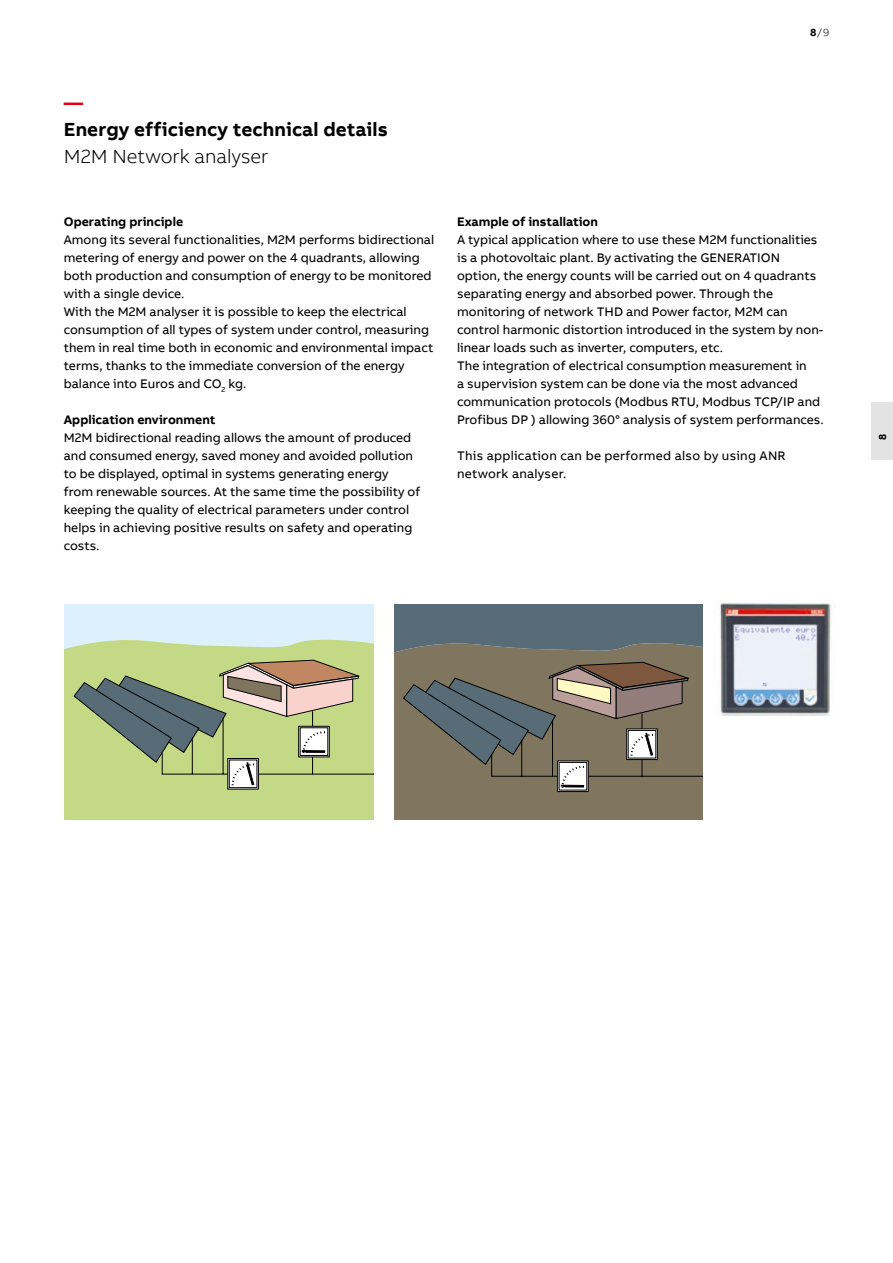
<style>
.page{position:relative;width:893px;height:1263px;background:#fff}
.page>*{position:absolute;margin:0;border:0;box-sizing:border-box;transform-origin:0 0}
.t1{font:700 19.5px "AB Bvoice";letter-spacing:.005em;color:#000}
.t2{font:300 19.5px "AB Bvoice";letter-spacing:-.005em;color:#000}
.t3{font:700 19.5px "AB Bvoice";color:#e30018}
.t4{font:12.75px/18px "AB Bvoice";color:#000}
.t5{font:700 12.75px "AB Bvoice";color:#000}
.t6{font:12.75px/18px "AB Bvoice";letter-spacing:.02em;color:#000}
.t7{font:300 10.5px "AB Bvoice";color:#000}
.t8{font:700 10.5px "AB Bvoice";color:#000;scale:.95 1}
.s1{font-weight:700}
</style>
<div class="page">
<div style="left:65px;top:785px;width:308px;height:34px;background:#c4d986"></div>
<svg style="left:227px;top:785px;width:32px;height:4px"></svg>
<svg style="left:229px;top:785px;width:28px;height:3px"></svg>
<svg style="left:65px;top:604px;width:308px;height:181px;background:#b8c79e"></svg>
<div style="left:394px;top:788px;width:309px;height:31px;background:#80755e"></div>
<svg style="left:557px;top:788px;width:32px;height:4px"></svg>
<svg style="left:559px;top:788px;width:28px;height:2px"></svg>
<svg style="left:394px;top:604px;width:309px;height:184px;background:#737269"></svg>
<img style="left:720px;top:603px;width:111px;height:112px">
<div style="left:872px;top:402px;width:21px;height:57px;background:#e3e3e3"></div>
<p class="t7" style="left:810px;top:26px;width:20px"><span class="s1">8</span>/9</p>
<h1 class="t3" style="left:64px;top:90px;width:21px">—</h1>
<h1 class="t1" style="left:64px;top:117px;width:326px">Energy efficiency technical details</h1>
<h1 class="t2" style="left:64px;top:145px;width:206px">M2M Network analyser</h1>
<p class="t5" style="left:64px;top:213px;width:121px">Operating principle</p>
<p class="t4" style="left:64px;top:231px;width:372px">Among its several functionalities, M2M performs bidirectional metering of energy and power on the 4 quadrants, allowing both production and consumption of energy to be monitored with a single device.<br>With the M2M analyser it is possible to keep the electrical consumption of all types of system under control, measuring them in real time both in economic and environmental impact terms, thanks to the immediate conversion of the energy balance into Euros and CO<sub>2</sub> kg.</p>
<p class="t5" style="left:64px;top:411px;width:153px">Application environment</p>
<p class="t4" style="left:64px;top:429px;width:358px">M2M bidirectional reading allows the amount of produced and consumed energy, saved money and avoided pollution to be displayed, optimal in systems generating energy from renewable sources. At the same time the possibility of keeping the quality of electrical parameters under control helps in achieving positive results on safety and operating costs.</p>
<p class="t5" style="left:457px;top:213px;width:142px">Example of installation</p>
<p class="t4" style="left:457px;top:231px;width:368px">A typical application where to use these M2M functionalities is a photovoltaic plant. By activating the GENERATION option, the energy counts will be carried out on 4 quadrants separating energy and absorbed power. Through the monitoring of network THD and Power factor, M2M can control harmonic distortion introduced in the system by non&shy;linear loads such as inverter, computers, etc.<br>The integration of electrical consumption measurement in<br>a supervision system can be done via the most advanced communication protocols (Modbus RTU, Modbus TCP/IP and Profibus DP ) allowing 360° analysis of system performances.</p>
<p class="t6" style="left:457px;top:447px;width:330px">This application can be performed also by using ANR network analyser.</p>
<p class="t8" style="left:876px;top:440px;width:8px;rotate:-90deg">8</p>
</div>
